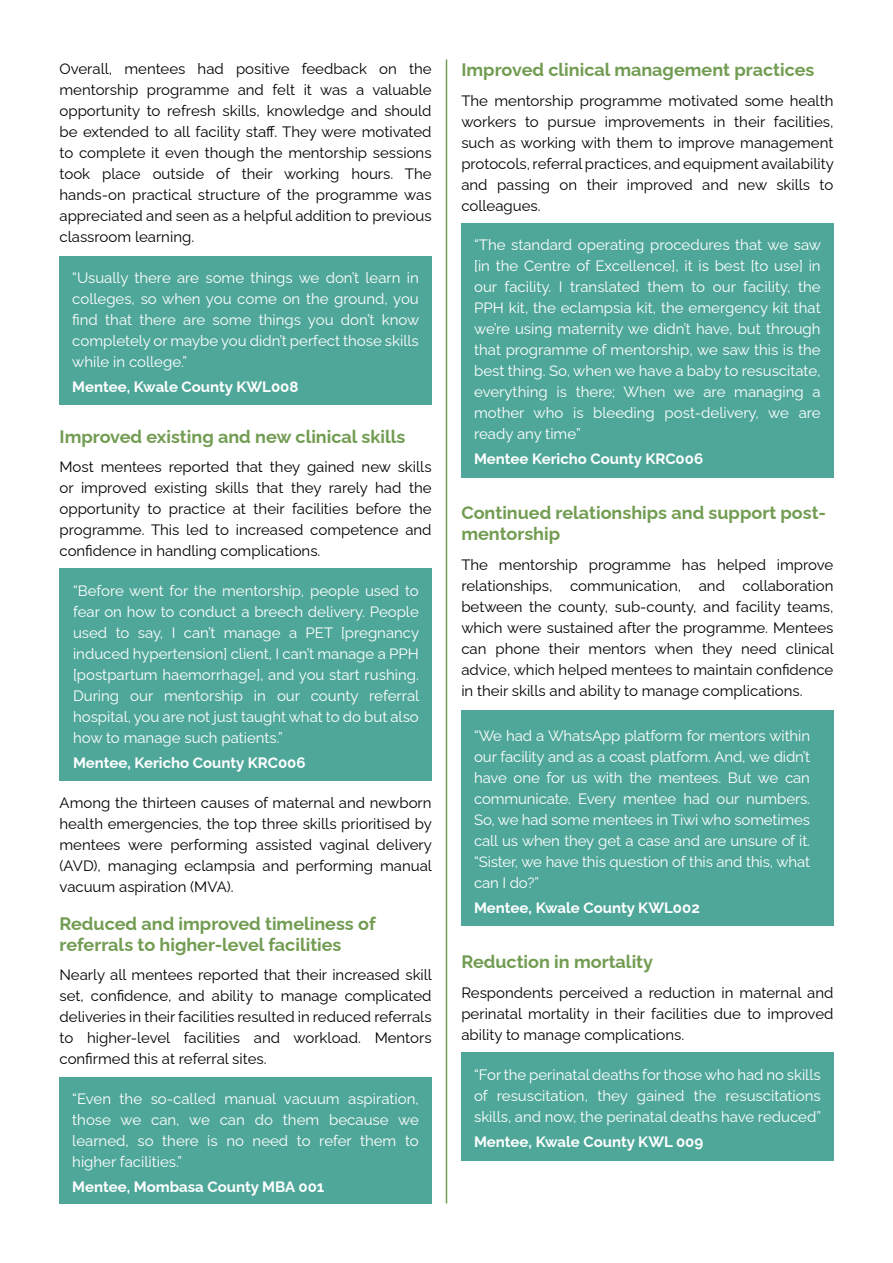
<style>
.page{position:relative;width:893px;height:1263px;background:#fff}
.page>*{position:absolute;margin:0;border:0;box-sizing:border-box;transform-origin:0 0}
.t1{font:700 18px/21px "Raleway";color:#729c52}
.t2{font:15px/21px "Raleway";color:#000;text-align:justify}
.t3{font:15px/21px "Raleway";color:#fff;text-align:justify}
.t4{font:700 15px "Raleway";color:#fff}
</style>
<div class="page">
<hr style="left:446px;top:60px;width:1px;height:1143px;background:#729c52">
<div style="left:60px;top:256px;width:372px;height:149px;background:#4fa799"></div>
<div style="left:60px;top:568px;width:372px;height:213px;background:#4fa799"></div>
<div style="left:60px;top:1077px;width:372px;height:126px;background:#4fa799"></div>
<div style="left:461px;top:223px;width:372px;height:254px;background:#4fa799"></div>
<div style="left:461px;top:710px;width:372px;height:216px;background:#4fa799"></div>
<div style="left:461px;top:1052px;width:372px;height:109px;background:#4fa799"></div>
<p class="t2" style="left:60px;top:56px;width:374px">Overall, mentees had positive feedback on the mentorship programme and felt it was a valuable opportunity to refresh skills, knowledge and should be extended to all facility staff. They were motivated to complete it even though the mentorship sessions took place outside of their working hours. The hands-on practical structure of the programme was appreciated and seen as a helpful addition to previous classroom learning.</p>
<p class="t3" style="left:72px;top:266px;width:348px">“Usually there are some things we don’t learn in colleges, so when you come on the ground, you find that there are some things you don’t know completely or maybe you didn’t perfect those skills while in college.”</p>
<p class="t4" style="left:72px;top:375px;width:228px">Mentee, Kwale County KWL008</p>
<p class="t1" style="left:60px;top:424px;width:347px">Improved existing and new clinical skills</p>
<p class="t2" style="left:60px;top:455px;width:374px">Most mentees reported that they gained new skills or improved existing skills that they rarely had the opportunity to practice at their facilities before the programme. This led to increased competence and confidence in handling complications.</p>
<p class="t3" style="left:73px;top:578px;width:348px">“Before went for the mentorship, people used to fear on how to conduct a breech delivery. People used to say, I can’t manage a PET [pregnancy induced hypertension] client, I can’t manage a PPH [postpartum haemorrhage], and you start rushing.<br>During our mentorship in our county referral hospital, you are not just taught what to do but also how to manage such patients.”</p>
<p class="t4" style="left:73px;top:751px;width:234px">Mentee, Kericho County KRC006</p>
<p class="t2" style="left:60px;top:790px;width:374px">Among the thirteen causes of maternal and newborn health emergencies, the top three skills prioritised by mentees were performing assisted vaginal delivery (AVD), managing eclampsia and performing manual vacuum aspiration (MVA).</p>
<p class="t1" style="left:60px;top:911px;width:318px">Reduced and improved timeliness of referrals to higher-level facilities</p>
<p class="t2" style="left:60px;top:963px;width:374px">Nearly all mentees reported that their increased skill set, confidence, and ability to manage complicated deliveries in their facilities resulted in reduced referrals to higher-level facilities and workload. Mentors confirmed this at referral sites.</p>
<p class="t3" style="left:72px;top:1086px;width:348px">“Even the so-called manual vacuum aspiration, those we can, we can do them because we learned, so there is no need to refer them to higher facilities.”</p>
<p class="t4" style="left:72px;top:1174px;width:253px">Mentee, Mombasa County MBA 001</p>
<p class="t1" style="left:461px;top:58px;width:355px">Improved clinical management practices</p>
<p class="t2" style="left:461px;top:88px;width:374px">The mentorship programme motivated some health workers to pursue improvements in their facilities, such as working with them to improve management protocols, referral practices, and equipment availability and passing on their improved and new skills to colleagues.</p>
<p class="t3" style="left:474px;top:233px;width:348px">“The standard operating procedures that we saw [in the Centre of Excellence], it is best [to use] in our facility. I translated them to our facility, the PPH kit, the eclampsia kit, the emergency kit that we’re using maternity we didn’t have, but through that programme of mentorship, we saw this is the best thing. So, when we have a baby to resuscitate, everything is there; When we are managing a mother who is bleeding post-delivery, we are ready any time”</p>
<p class="t4" style="left:474px;top:447px;width:231px">Mentee Kericho County KRC006</p>
<p class="t1" style="left:461px;top:500px;width:366px">Continued relationships and support post&shy;mentorship</p>
<p class="t2" style="left:461px;top:552px;width:374px">The mentorship programme has helped improve relationships, communication, and collaboration between the county, sub-county, and facility teams, which were sustained after the programme. Mentees can phone their mentors when they need clinical advice, which helped mentees to maintain confidence in their skills and ability to manage complications.</p>
<p class="t3" style="left:474px;top:723px;width:337px">“We had a WhatsApp platform for mentors within our facility and as a coast platform. And, we didn’t have one for us with the mentees. But we can communicate. Every mentee had our numbers.<br>So, we had some mentees in Tiwi who sometimes call us when they get a case and are unsure of it. “Sister, we have this question of this and this, what can I do?”</p>
<p class="t4" style="left:474px;top:895px;width:227px">Mentee, Kwale County KWL002</p>
<p class="t1" style="left:461px;top:949px;width:193px">Reduction in mortality</p>
<p class="t2" style="left:461px;top:980px;width:374px">Respondents perceived a reduction in maternal and perinatal mortality in their facilities due to improved ability to manage complications.</p>
<p class="t3" style="left:474px;top:1063px;width:348px">“For the perinatal deaths for those who had no skills of resuscitation, they gained the resuscitations skills, and now, the perinatal deaths have reduced”</p>
<p class="t4" style="left:474px;top:1130px;width:231px">Mentee, Kwale County KWL 009</p>
</div>
